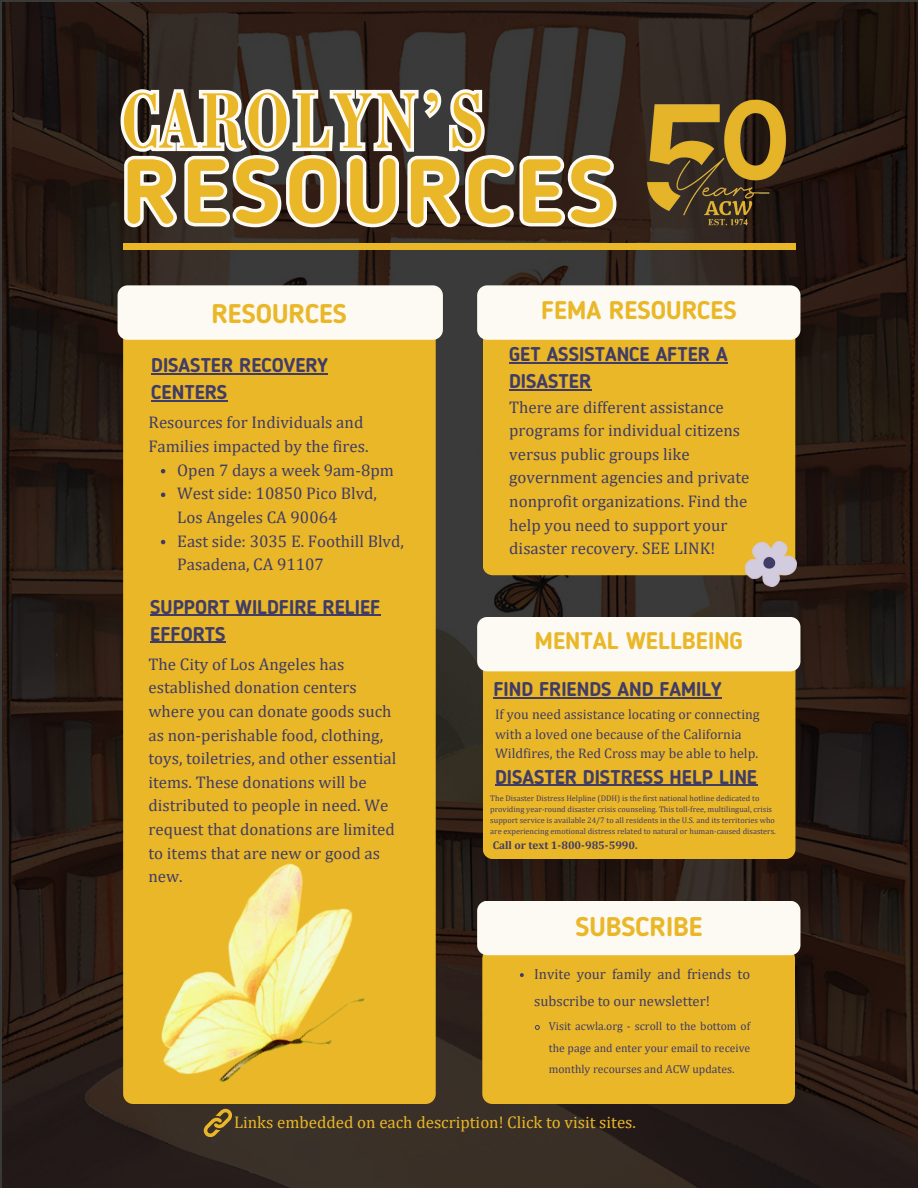
<style>
.page{position:relative;width:918px;height:1188px;background:#fff}
.page>*{position:absolute;margin:0;border:0;box-sizing:border-box;transform-origin:0 0}
.t1{font:700 90.3px "Blogger Sans";letter-spacing:.05em;color:#eab728}
.t2{font:condensed 82.8px "Bodoni";letter-spacing:.05em;color:#eab728}
.t3{font:700 26.85px "Blogger Sans";color:#eab728}
.t4{font:700 25.35px "Blogger Sans";color:#eab728}
.t5{font:700 23.85px "Blogger Sans";color:#eab728}
.t6{font:700 19.8px/27px "Blogger Sans";color:#403c66}
.t7{font:16.95px/23.7px "Cambria";color:#403c66}
.t8{font:16.95px "Cambria";color:#eab728}
.t9{font:14.7px/27.2px "Cambria";color:#403c66}
.t10{font:13.95px/19.2px "Cambria";color:#403c66}
.t11{font:11.7px/21.3px "Cambria";color:#403c66;text-align:justify}
.t12{font:700 11.25px "Cambria";color:#403c66}
.t13{font:8.25px/10.9px "Cambria";color:#403c66}
</style>
<div class="page">
<img style="left:0;top:0;width:918px;height:1188px">
<div style="left:123px;top:348px;width:313px;height:756px;background:#eab728"></div>
<div style="left:483px;top:671px;width:312px;height:188px;background:#eab728"></div>
<div style="left:477px;top:617px;width:323px;height:54px;background:#fcfaf2"></div>
<div style="left:483px;top:340px;width:312px;height:235px;background:#eab728"></div>
<div style="left:488px;top:285px;width:312px;height:55px;background:#fcfaf2"></div>
<div style="left:123px;top:243px;width:672px;height:6px;background:#eab728"></div>
<div style="left:482px;top:955px;width:313px;height:149px;background:#eab728"></div>
<div style="left:477px;top:901px;width:323px;height:54px;background:#fcfaf2"></div>
<img style="left:745px;top:542px;width:51px;height:45px">
<svg style="left:204px;top:1134px;width:28px;height:3px"></svg>
<img style="left:638px;top:84px;width:157px;height:157px">
<img style="left:145px;top:845px;width:260px;height:289px">
<svg style="left:520px;top:973px;width:4px;height:4px"></svg>
<svg style="left:534px;top:1024px;width:7px;height:7px"></svg>
<hr style="left:509px;top:362px;width:219px;height:2px;background:#403c66">
<hr style="left:509px;top:389px;width:82px;height:2px;background:#403c66">
<svg style="left:161px;top:469px;width:4px;height:4px"></svg>
<svg style="left:161px;top:493px;width:4px;height:4px"></svg>
<svg style="left:161px;top:540px;width:4px;height:4px"></svg>
<hr style="left:151px;top:374px;width:177px;height:1px;background:#403c66">
<hr style="left:151px;top:401px;width:76px;height:1px;background:#403c66">
<hr style="left:150px;top:615px;width:230px;height:1px;background:#403c66">
<hr style="left:150px;top:642px;width:76px;height:1px;background:#403c66">
<svg style="left:116px;top:75px;width:372px;height:273px"></svg>
<svg style="left:118px;top:149px;width:504px;height:84px"></svg>
<hr style="left:493px;top:697px;width:229px;height:1px;background:#403c66">
<hr style="left:495px;top:785px;width:262px;height:1px;background:#403c66">
<p class="t2" style="left:122px;top:70px;width:363px">CAROLYN’S</p>
<p class="t1" style="left:122px;top:154px;width:495px">RESOURCES</p>
<p class="t3" style="left:211px;top:302px;width:137px">RESOURCES</p>
<p class="t6" style="left:151px;top:354px;width:178px">DISASTER RECOVERY<br>CENTERS</p>
<h2 class="t7" style="left:148px;top:410px;width:222px">Resources for Individuals and<br>Families impacted by the fires.</h2>
<h2 class="t7" style="left:177px;top:458px;width:218px">Open 7 days a week 9am-8pm</h2>
<h4 class="t7" style="left:177px;top:481px;width:201px">West side: 10850 Pico Blvd,<br>Los Angeles CA 90064</h4>
<h5 class="t7" style="left:177px;top:529px;width:228px">East side: 3035 E. Foothill Blvd,<br>Pasadena, CA 91107</h5>
<p class="t6" style="left:150px;top:595px;width:232px">SUPPORT WILDFIRE RELIEF<br>EFFORTS</p>
<p class="t7" style="left:148px;top:652px;width:249px">The City of Los Angeles has established donation centers where you can donate goods such as non-perishable food, clothing, toys, toiletries, and other essential items. These donations will be distributed to people in need. We request that donations are limited to items that are new or good as new.</p>
<h5 class="t4" style="left:541px;top:300px;width:197px">FEMA RESOURCES</h5>
<h1 class="t6" style="left:509px;top:343px;width:220px">GET ASSISTANCE AFTER A<br>DISASTER</h1>
<h4 class="t7" style="left:509px;top:395px;width:242px">There are different assistance programs for individual citizens versus public groups like government agencies and private nonprofit organizations. Find the help you need to support your disaster recovery. SEE LINK!</h4>
<h5 class="t5" style="left:535px;top:631px;width:210px">MENTAL WELLBEING</h5>
<h6 class="t6" style="left:493px;top:677px;width:230px">FIND FRIENDS AND FAMILY</h6>
<h4 class="t10" style="left:495px;top:705px;width:266px">If you need assistance locating or connecting with a loved one because of the California<br>Wildfires, the Red Cross may be able to help.</h4>
<h4 class="t6" style="left:495px;top:765px;width:264px">DISASTER DISTRESS HELP LINE</h4>
<p class="t13" style="left:490px;top:793px;width:287px">The Disaster Distress Helpline (DDH) is the first national hotline dedicated to providing year-round disaster crisis counseling. This toll-free, multilingual, crisis support service is available 24/7 to all residents in the U.S. and its territories who are experiencing emotional distress related to natural or human-caused disasters.</p>
<p class="t12" style="left:493px;top:838px;width:147px">Call or text 1-800-985-5990.</p>
<h3 class="t3" style="left:575px;top:915px;width:129px">SUBSCRIBE</h3>
<p class="t9" style="left:534px;top:960px;width:218px">Invite your family and friends to subscribe to our newsletter!</p>
<p class="t11" style="left:549px;top:1015px;width:203px">Visit acwla.org - scroll to the bottom of the page and enter your email to receive monthly recourses and ACW updates.</p>
<h4 class="t8" style="left:234px;top:1112px;width:403px">Links embedded on each description! Click to visit sites.</h4>
</div>
